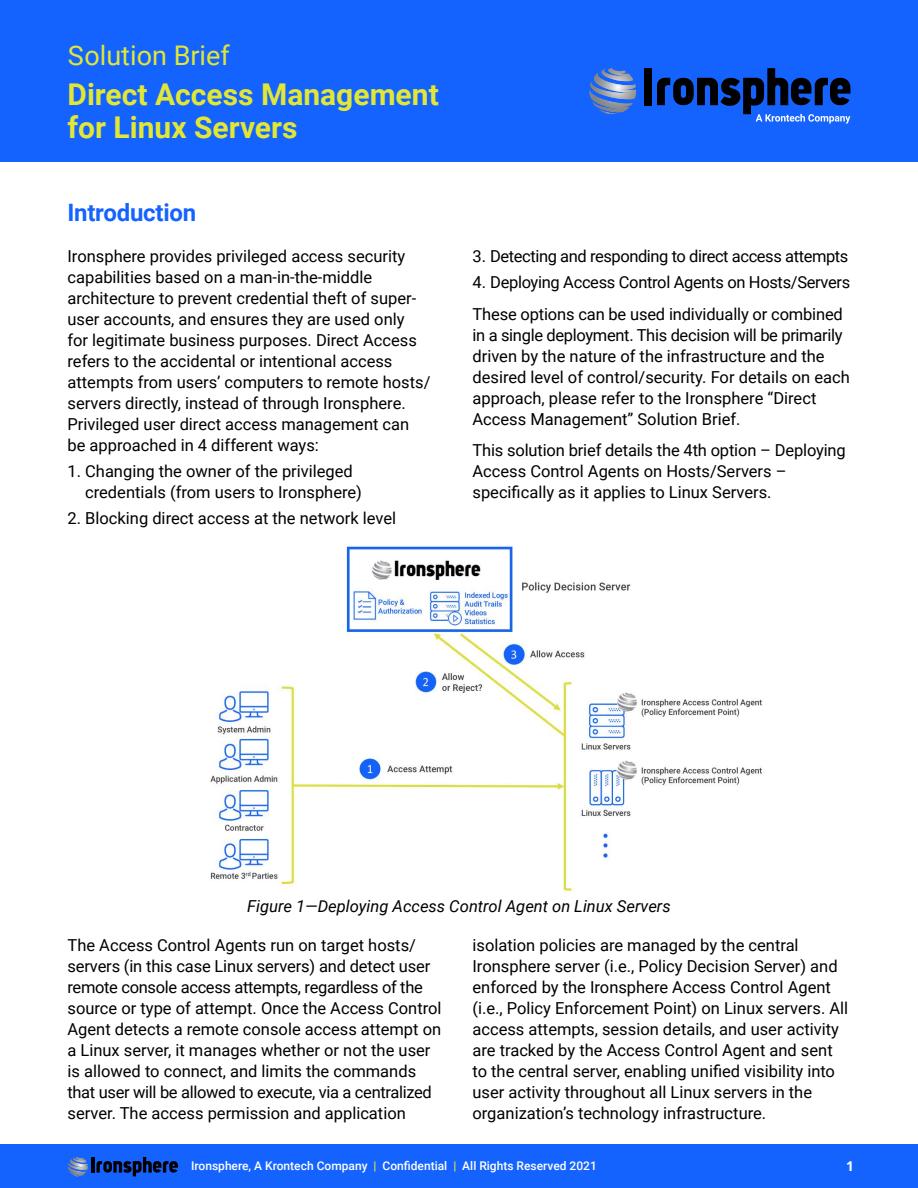
<style>
.page{position:relative;width:918px;height:1188px;background:#fff}
.page>*{position:absolute;margin:0;border:0;box-sizing:border-box;transform-origin:0 0}
.t1{font:700 30px/33px "Roboto";color:#e2e735}
.t2{font:27px "Roboto";color:#e2e735}
.t3{font:700 24px "Roboto";letter-spacing:-.01em;color:#1563ff}
.t4{font:16.5px/21px "Roboto";color:#000}
.t5{font:italic 16.5px "Roboto";color:#000}
.t6{font:16.5px "Roboto";letter-spacing:-.025em;color:#000}
.t7{font:700 13.5px "Open Sans";color:#fff}
.t8{font:500 12px "Roboto";color:#fff}
.s1{color:#e2e735}
</style>
<div class="page">
<img style="left:210px;top:545px;width:552px;height:350px">
<div style="left:0;top:0;width:918px;height:162px;background:#1463ff"></div>
<div style="left:0;top:1145px;width:918px;height:43px;background:#1563ff"></div>
<hr style="left:91px;top:1157px;width:3px;height:16px;background:#000">
<svg style="left:97px;top:1157px;width:81px;height:19px"></svg>
<svg style="left:68px;top:1157px;width:20px;height:20px"></svg>
<div style="left:644px;top:68px;width:8px;height:37px;background:#000"></div>
<svg style="left:657px;top:68px;width:193px;height:56px"></svg>
<svg style="left:589px;top:68px;width:47px;height:46px"></svg>
<h2 class="t2" style="left:68px;top:37px;width:163px">Solution Brief</h2>
<h1 class="t1" style="left:68px;top:77px;width:373px">Direct Access Management for Linux Servers</h1>
<h3 class="t3" style="left:68px;top:195px;width:130px">Introduction</h3>
<p class="t4" style="left:68px;top:245px;width:364px">Ironsphere provides privileged access security capabilities based on a man-in-the-middle architecture to prevent credential theft of super&shy;user accounts, and ensures they are used only<br>for legitimate business purposes. Direct Access refers to the accidental or intentional access attempts from users’ computers to remote hosts/ servers directly, instead of through Ironsphere.<br>Privileged user direct access management can be approached in 4 different ways:</p>
<p class="t4" style="left:85px;top:460px;width:278px;text-indent:-18px">1. Changing the owner of the privileged credentials (from users to Ironsphere)</p>
<p class="t4" style="left:68px;top:507px;width:330px">2. Blocking direct access at the network level</p>
<p class="t6" style="left:472px;top:244px;width:377px">3. Detecting and responding to direct access attempts</p>
<p class="t4" style="left:472px;top:266px;width:379px;line-height:31.5px">4. Deploying Access Control Agents on Hosts/Servers<br>These options can be used individually or combined</p>
<p class="t4" style="left:472px;top:324px;width:379px">in a single deployment. This decision will be primarily driven by the nature of the infrastructure and the desired level of control/security. For details on each approach, please refer to the Ironsphere “Direct Access Management” Solution Brief.</p>
<p class="t4" style="left:472px;top:439px;width:375px">This solution brief details the 4th option – Deploying<br>Access Control Agents on Hosts/Servers – specifically as it applies to Linux Servers.</p>
<p class="t5" style="left:247px;top:894px;width:425px">Figure 1—Deploying Access Control Agent on Linux Servers</p>
<p class="t4" style="left:68px;top:934px;width:376px">The Access Control Agents run on target hosts/ servers (in this case Linux servers) and detect user remote console access attempts, regardless of the source or type of attempt. Once the Access Control Agent detects a remote console access attempt on a Linux server, it manages whether or not the user is allowed to connect, and limits the commands that user will be allowed to execute, via a centralized server. The access permission and application</p>
<p class="t4" style="left:472px;top:934px;width:377px">isolation policies are managed by the central Ironsphere server (i.e., Policy Decision Server) and enforced by the Ironsphere Access Control Agent (i.e., Policy Enforcement Point) on Linux servers. All access attempts, session details, and user activity are tracked by the Access Control Agent and sent to the central server, enabling unified visibility into user activity throughout all Linux servers in the organization’s technology infrastructure.</p>
<p class="t8" style="left:191px;top:1157px;width:407px">Ironsphere, A Krontech Company <span class="s1">|</span> Confidential <span class="s1">|</span> All Rights Reserved 2021</p>
<p class="t7" style="left:846px;top:1157px;width:9px">1</p>
</div>
